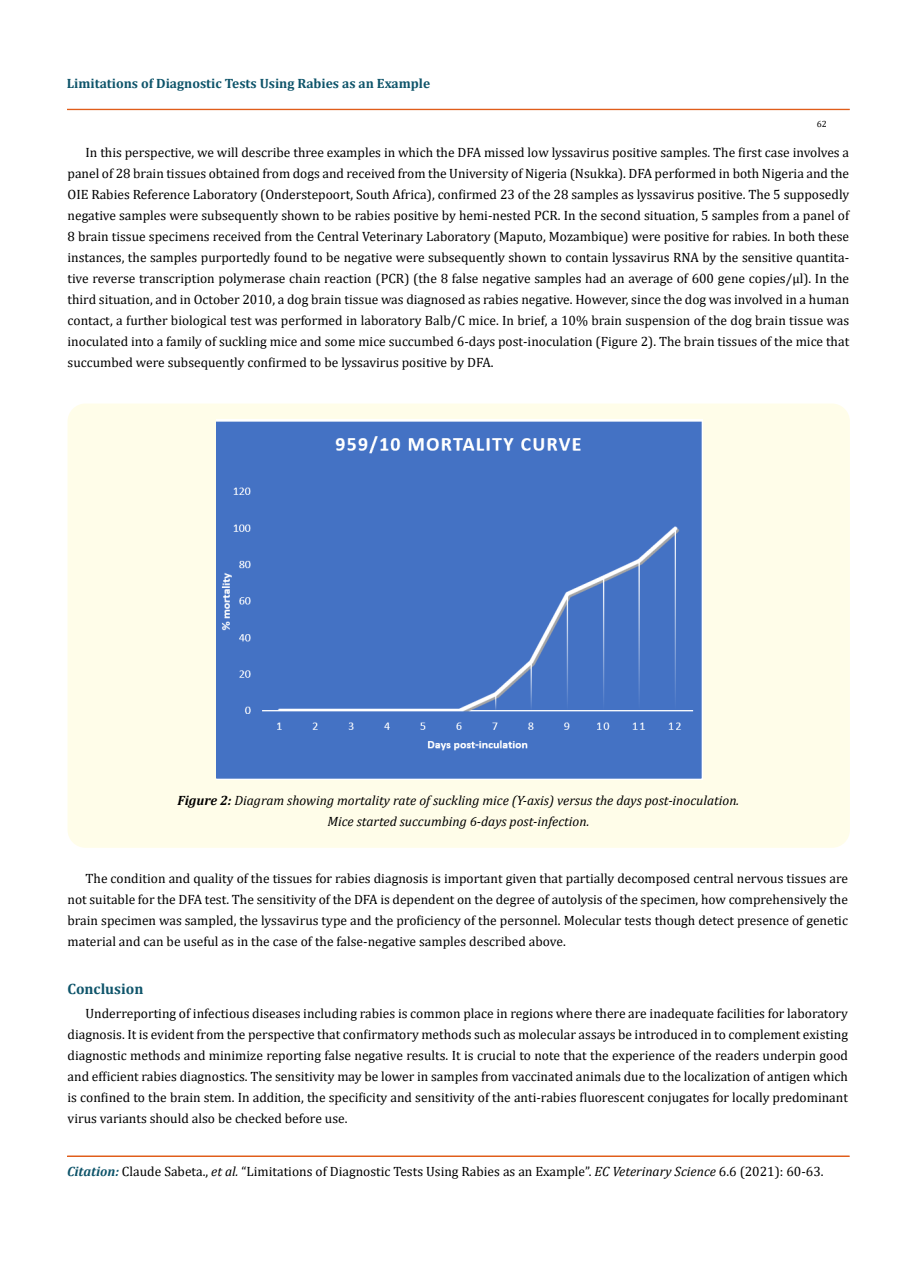
<style>
.page{position:relative;width:917px;height:1262px;background:#fff}
.page>*{position:absolute;margin:0;border:0;box-sizing:border-box;transform-origin:0 0}
.t1{font:700 15px "Cambria";color:#0e546a}
.t2{font:13.5px/21px "Cambria";color:#000;text-align:justify}
.t3{font:italic 13.5px/21px "Cambria";color:#000;text-align:center}
.t4{font:700 13.5px "Cambria";color:#0e546a}
.t5{font:9px "Cambria";color:#000}
.s1{font-weight:700}
.s2{font-weight:700;font-style:italic;color:#0e546a}
.s3{font-style:italic}
</style>
<div class="page">
<div style="left:67px;top:109px;width:782px;height:1px;border:1px solid #e05d1a"></div>
<div style="left:67px;top:1156px;width:782px;height:1px;border:1px solid #e05d1a"></div>
<div style="left:68px;top:403px;width:781px;height:445px;background:#fffde9;border-radius:18px"></div>
<div style="left:216px;top:419px;width:486px;height:360px;background:#4472c4"></div>
<p class="t4" style="left:67px;top:74px;width:365px">Limitations of Diagnostic Tests Using Rabies as an Example</p>
<p class="t5" style="left:816px;top:118px;width:11px">62</p>
<p class="t2" style="left:68px;top:142px;width:783px;text-indent:18px">In this perspective, we will describe three examples in which the DFA missed low lyssavirus positive samples. The first case involves a panel of 28 brain tissues obtained from dogs and received from the University of Nigeria (Nsukka). DFA performed in both Nigeria and the OIE Rabies Reference Laboratory (Onderstepoort, South Africa), confirmed 23 of the 28 samples as lyssavirus positive. The 5 supposedly negative samples were subsequently shown to be rabies positive by hemi-nested PCR. In the second situation, 5 samples from a panel of 8 brain tissue specimens received from the Central Veterinary Laboratory (Maputo, Mozambique) were positive for rabies. In both these instances, the samples purportedly found to be negative were subsequently shown to contain lyssavirus RNA by the sensitive quantita&shy;tive reverse transcription polymerase chain reaction (PCR) (the 8 false negative samples had an average of 600 gene copies/µl). In the third situation, and in October 2010, a dog brain tissue was diagnosed as rabies negative. However, since the dog was involved in a human contact, a further biological test was performed in laboratory Balb/C mice. In brief, a 10% brain suspension of the dog brain tissue was inoculated into a family of suckling mice and some mice succumbed 6-days post-inoculation (Figure 2). The brain tissues of the mice that succumbed were subsequently confirmed to be lyssavirus positive by DFA.</p>
<p class="t3" style="left:177px;top:789px;width:563px"><span class="s1">Figure 2:</span> Diagram showing mortality rate of suckling mice (Y-axis) versus the days post-inoculation.<br>Mice started succumbing 6-days post-infection.</p>
<p class="t2" style="left:68px;top:867px;width:782px;text-indent:18px">The condition and quality of the tissues for rabies diagnosis is important given that partially decomposed central nervous tissues are not suitable for the DFA test. The sensitivity of the DFA is dependent on the degree of autolysis of the specimen, how comprehensively the brain specimen was sampled, the lyssavirus type and the proficiency of the personnel. Molecular tests though detect presence of genetic material and can be useful as in the case of the false-negative samples described above.</p>
<p class="t1" style="left:68px;top:977px;width:77px">Conclusion</p>
<p class="t2" style="left:68px;top:1002px;width:782px;text-indent:18px">Underreporting of infectious diseases including rabies is common place in regions where there are inadequate facilities for laboratory diagnosis. It is evident from the perspective that confirmatory methods such as molecular assays be introduced in to complement existing diagnostic methods and minimize reporting false negative results. It is crucial to note that the experience of the readers underpin good and efficient rabies diagnostics. The sensitivity may be lower in samples from vaccinated animals due to the localization of antigen which is confined to the brain stem. In addition, the specificity and sensitivity of the anti-rabies fluorescent conjugates for locally predominant virus variants should also be checked before use.</p>
<p class="t2" style="left:67px;top:1161px;width:758px"><span class="s2">Citation:</span> Claude Sabeta., <span class="s3">et al.</span> “Limitations of Diagnostic Tests Using Rabies as an Example”. <span class="s3">EC Veterinary Science</span> 6.6 (2021): 60-63.</p>
</div>
